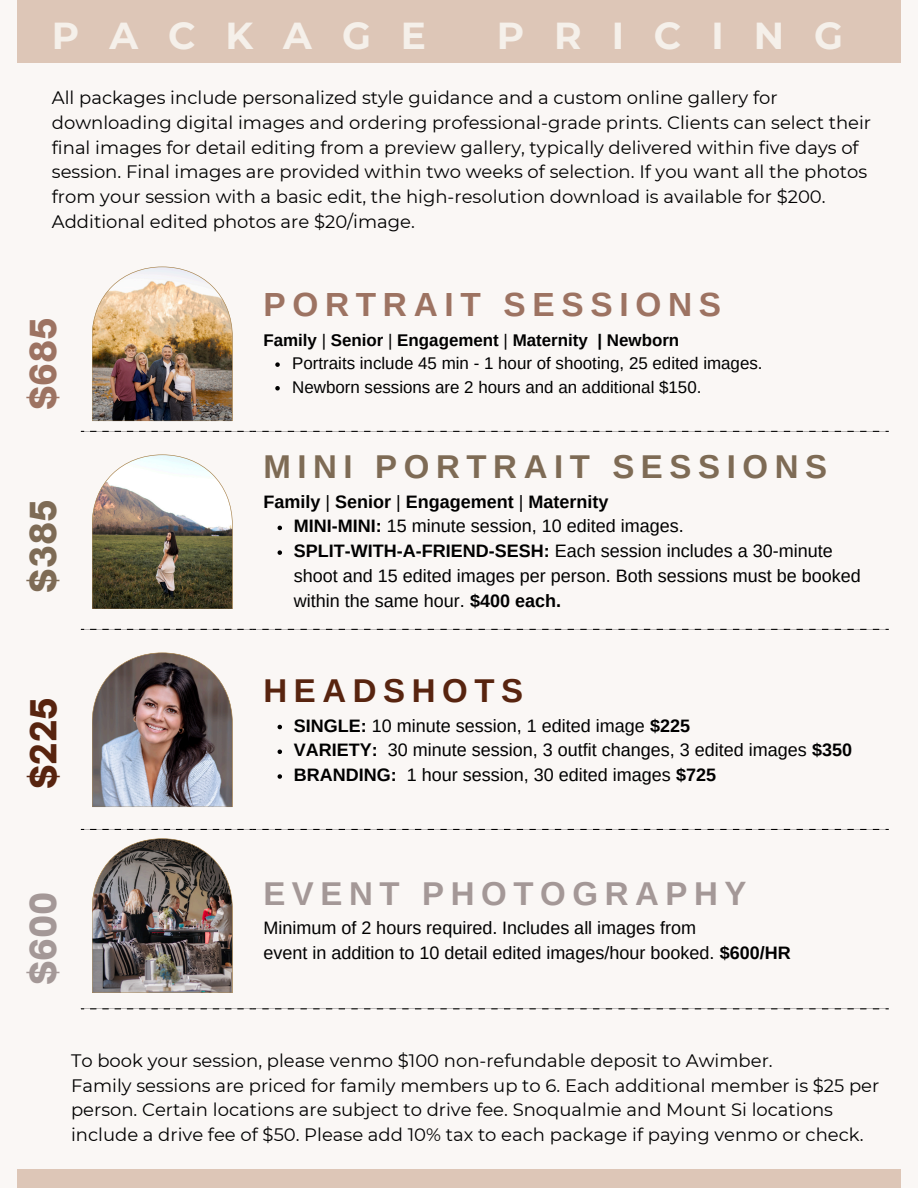
<style>
.page{position:relative;width:918px;height:1188px;background:#faf7f5}
.page>*{position:absolute;margin:0;border:0;box-sizing:border-box;transform-origin:0 0}
.t1{font:700 37.5px "Montserrat";letter-spacing:.8em;color:#f5f0ea}
.t2{font:900 34.35px "Open Sauce One";color:#9d7362}
.t3{font:900 34.35px "Open Sauce One";color:#7e6b55}
.t4{font:900 34.35px "Open Sauce One";color:#58240f}
.t5{font:900 34.35px "Open Sauce One";color:#a49897}
.t6{font:700 33.45px "Arimo";letter-spacing:.2em;color:#9d7362}
.t7{font:700 33px "Arimo";letter-spacing:.2em;color:#7e6b55}
.t8{font:700 33px "Arimo";letter-spacing:.2em;color:#a49897}
.t9{font:700 33px "Arimo";letter-spacing:.2em;color:#58240f}
.t10{font:18px/24.8px "Montserrat";color:#000}
.t11{font:18px/24.8px "Arimo";color:#000}
.t12{font:700 18px "Arimo";color:#000}
.t13{font:16.95px "Arimo";color:#000}
.t14{font:700 16.95px "Arimo";color:#000}
.s1{font-weight:400}
.s2{font-weight:700}
</style>
<div class="page">
<svg style="left:275px;top:362px;width:5px;height:5px"></svg>
<svg style="left:275px;top:386px;width:5px;height:5px"></svg>
<svg style="left:139px;top:431px;width:19px;height:1px"></svg>
<svg style="left:139px;top:629px;width:19px;height:1px"></svg>
<svg style="left:139px;top:829px;width:19px;height:1px"></svg>
<svg style="left:139px;top:1008px;width:19px;height:1px"></svg>
<svg style="left:253px;top:431px;width:636px;height:578px"></svg>
<img style="left:92px;top:267px;width:141px;height:154px">
<img style="left:92px;top:454px;width:141px;height:155px">
<img style="left:92px;top:653px;width:141px;height:154px">
<img style="left:92px;top:838px;width:141px;height:155px">
<div style="left:17px;top:0;width:884px;height:63px;background:#ddc6b7"></div>
<div style="left:17px;top:1169px;width:884px;height:19px;background:#ddc6b7"></div>
<p class="t1" style="left:52px;top:13px;width:376px">PACKAGE</p>
<p class="t1" style="left:497px;top:13px;width:348px">PRICING</p>
<p class="t10" style="left:52px;top:85px;width:821px">All packages include personalized style guidance and a custom online gallery for downloading digital images and ordering professional-grade prints. Clients can select their final images for detail editing from a preview gallery, typically delivered within five days of session. Final images are provided within two weeks of selection. If you want all the photos from your session with a basic edit, the high-resolution download is available for $200.<br>Additional edited photos are $20/image.</p>
<p class="t2" style="left:22px;top:410px;width:95px;rotate:-90deg">$685</p>
<h2 class="t3" style="left:22px;top:592px;width:95px;rotate:-90deg">$385</h2>
<h2 class="t4" style="left:22px;top:789px;width:93px;rotate:-90deg">$225</h2>
<h1 class="t6" style="left:263px;top:286px;width:459px">PORTRAIT SESSIONS</h1>
<p class="t14" style="left:263px;top:330px;width:417px">Family <span class="s1">|</span> Senior <span class="s1">|</span> Engagement <span class="s1">|</span> Maternity | Newborn</p>
<p class="t13" style="left:292px;top:354px;width:472px">Portraits include 45 min - 1 hour of shooting, 25 edited images.</p>
<p class="t13" style="left:292px;top:377px;width:411px">Newborn sessions are 2 hours and an additional $150.</p>
<p class="t7" style="left:263px;top:449px;width:565px">MINI PORTRAIT SESSIONS</p>
<p class="t12" style="left:263px;top:491px;width:347px">Family <span class="s1">|</span> Senior <span class="s1">|</span> Engagement <span class="s1">|</span> Maternity</p>
<p class="t11" style="left:294px;top:514px;width:391px"><span class="s2">MINI-MINI:</span> 15 minute session, 10 edited images.</p>
<p class="t11" style="left:294px;top:539px;width:569px"><span class="s2">SPLIT-WITH-A-FRIEND-SESH:</span> Each session includes a 30-minute shoot and 15 edited images per person. Both sessions must be booked within the same hour. <span class="s2">$400 each.</span></p>
<p class="t9" style="left:263px;top:672px;width:261px">HEADSHOTS</p>
<p class="t11" style="left:294px;top:713px;width:398px"><span class="s2">SINGLE:</span> 10 minute session, 1 edited image <span class="s2">$225</span></p>
<p class="t11" style="left:294px;top:738px;width:560px"><span class="s2">VARIETY:</span> 30 minute session, 3 outfit changes, 3 edited images <span class="s2">$350</span></p>
<p class="t12" style="left:294px;top:765px;width:104px">BRANDING:</p>
<p class="t11" style="left:407px;top:762px;width:311px">1 hour session, 30 edited images <span class="s2">$725</span></p>
<h2 class="t5" style="left:22px;top:985px;width:95px;rotate:-90deg">$600</h2>
<p class="t8" style="left:263px;top:875px;width:485px">EVENT PHOTOGRAPHY</p>
<p class="t11" style="left:263px;top:915px;width:434px">Minimum of 2 hours required. Includes all images from</p>
<p class="t11" style="left:263px;top:940px;width:529px">event in addition to 10 detail edited images/hour booked. <span class="s2">$600/HR</span></p>
<h2 class="t10" style="left:71px;top:1048px;width:703px">To book your session, please venmo $100 non-refundable deposit to Awimber.</h2>
<p class="t10" style="left:71px;top:1073px;width:810px">Family sessions are priced for family members up to 6. Each additional member is $25 per person. Certain locations are subject to drive fee. Snoqualmie and Mount Si locations include a drive fee of $50. Please add 10% tax to each package if paying venmo or check.</p>
</div>
